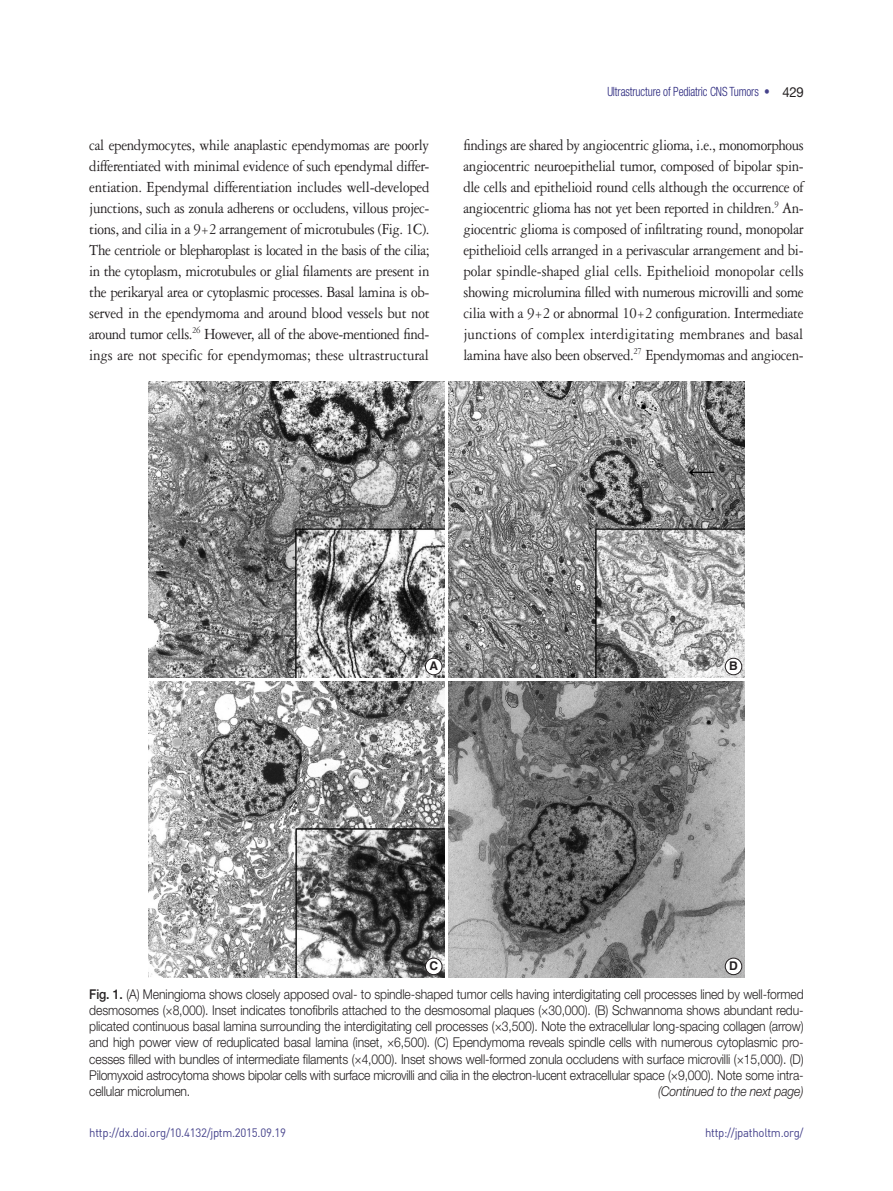
<style>
.page{position:relative;width:893px;height:1191px;background:#fff}
.page>*{position:absolute;margin:0;border:0;box-sizing:border-box;transform-origin:0 0}
.본문{font:16.5px/21px "Garamond 3 LT Std";letter-spacing:-.015em;color:#231f20;text-align:justify;scale:.9 1}
.그림제목{font:300 13.5px/16.2px "Helvetica Neue LT Std";letter-spacing:-.01em;color:#231f20;text-align:justify;scale:.9 1}
.그림제목-2{font:italic 300 13.5px "Helvetica Neue LT Std";letter-spacing:-.01em;color:#231f20;scale:.9 1}
.t1{font:300 condensed 12.75px "Helvetica Neue LT Std";letter-spacing:-.01em;color:#26237b;scale:.9 1}
.t2{font:12px "Dinreg";letter-spacing:-.025em;color:#45428b;scale:.95 1}
.t3{font:700 12px "Helvetica LT Std";color:#231f20}
.s1{color:#45428b}
.s2{font-weight:400;font-stretch:normal;font-size:13.8px;color:#231f20}
.s3{font-weight:500}
</style>
<div class="page">
<img style="left:149px;top:381px;width:295px;height:296px">
<img style="left:149px;top:681px;width:295px;height:296px">
<img style="left:449px;top:381px;width:295px;height:296px">
<img style="left:449px;top:681px;width:295px;height:296px">
<div style="left:425px;top:658px;width:17px;height:17px;background:#fff;border-radius:50%"></div>
<div style="left:425px;top:658px;width:17px;height:17px;border:1px solid #231f20;border-radius:50%"></div>
<div style="left:425px;top:958px;width:17px;height:16px;background:#fff;border-radius:50%"></div>
<div style="left:425px;top:958px;width:17px;height:17px;border:1px solid #231f20;border-radius:50%"></div>
<div style="left:725px;top:658px;width:17px;height:17px;background:#fff;border-radius:50%"></div>
<div style="left:725px;top:658px;width:17px;height:17px;border:1px solid #231f20;border-radius:50%"></div>
<div style="left:725px;top:958px;width:17px;height:16px;background:#fff;border-radius:50%"></div>
<div style="left:725px;top:958px;width:17px;height:17px;border:1px solid #231f20;border-radius:50%"></div>
<p class="t1" style="left:607px;top:84px;width:220px">Ultrastructure of Pediatric CNS Tumors <span class="s1">•</span> <span class="s2">429</span></p>
<p class="본문" style="left:89px;top:134px;width:380px">cal ependymocytes, while anaplastic ependymomas are poorly differentiated with minimal evidence of such ependymal differ&shy;entiation. Ependymal differentiation includes well-developed junctions, such as zonula adherens or occludens, villous projec&shy;tions, and cilia in a 9+2 arrangement of microtubules (Fig. 1C).<br>The centriole or blepharoplast is located in the basis of the cilia; in the cytoplasm, microtubules or glial filaments are present in the perikaryal area or cytoplasmic processes. Basal lamina is ob&shy;served in the ependymoma and around blood vessels but not around tumor cells.<sup>26</sup> However, all of the above-mentioned find&shy;ings are not specific for ependymomas; these ultrastructural</p>
<p class="본문" style="left:463px;top:134px;width:380px">findings are shared by angiocentric glioma, i.e., monomorphous angiocentric neuroepithelial tumor, composed of bipolar spin&shy;dle cells and epithelioid round cells although the occurrence of angiocentric glioma has not yet been reported in children.<sup>9</sup> An&shy;giocentric glioma is composed of infiltrating round, monopolar epithelioid cells arranged in a perivascular arrangement and bi&shy;polar spindle-shaped glial cells. Epithelioid monopolar cells showing microlumina filled with numerous microvilli and some cilia with a 9+2 or abnormal 10+2 configuration. Intermediate junctions of complex interdigitating membranes and basal lamina have also been observed.<sup>27</sup> Ependymomas and angiocen-</p>
<p class="t3" style="left:429px;top:659px;width:10px">A</p>
<p class="t3" style="left:729px;top:659px;width:10px">B</p>
<p class="t3" style="left:429px;top:958px;width:10px">C</p>
<p class="t3" style="left:729px;top:958px;width:10px">D</p>
<p class="그림제목" style="left:89px;top:985px;width:795px"><span class="s3">Fig. 1.</span> (A) Meningioma shows closely apposed oval- to spindle-shaped tumor cells having interdigitating cell processes lined by well-formed desmosomes (×8,000). Inset indicates tonofibrils attached to the desmosomal plaques (×30,000). (B) Schwannoma shows abundant redu&shy;plicated continuous basal lamina surrounding the interdigitating cell processes (×3,500). Note the extracellular long-spacing collagen (arrow) and high power view of reduplicated basal lamina (inset, ×6,500). (C) Ependymoma reveals spindle cells with numerous cytoplasmic pro&shy;cesses filled with bundles of intermediate filaments (×4,000). Inset shows well-formed zonula occludens with surface microvilli (×15,000). (D)<br>Pilomyxoid astrocytoma shows bipolar cells with surface microvilli and cilia in the electron-lucent extracellular space (×9,000). Note some intra&shy;cellular microlumen.</p>
<p class="그림제목-2" style="left:658px;top:1083px;width:163px">(Continued to the next page)</p>
<p class="t2" style="left:89px;top:1125px;width:209px">http://dx.doi.org/10.4132/jptm.2015.09.19</p>
<p class="t2" style="left:705px;top:1125px;width:105px">http://jpatholtm.org/</p>
</div>
